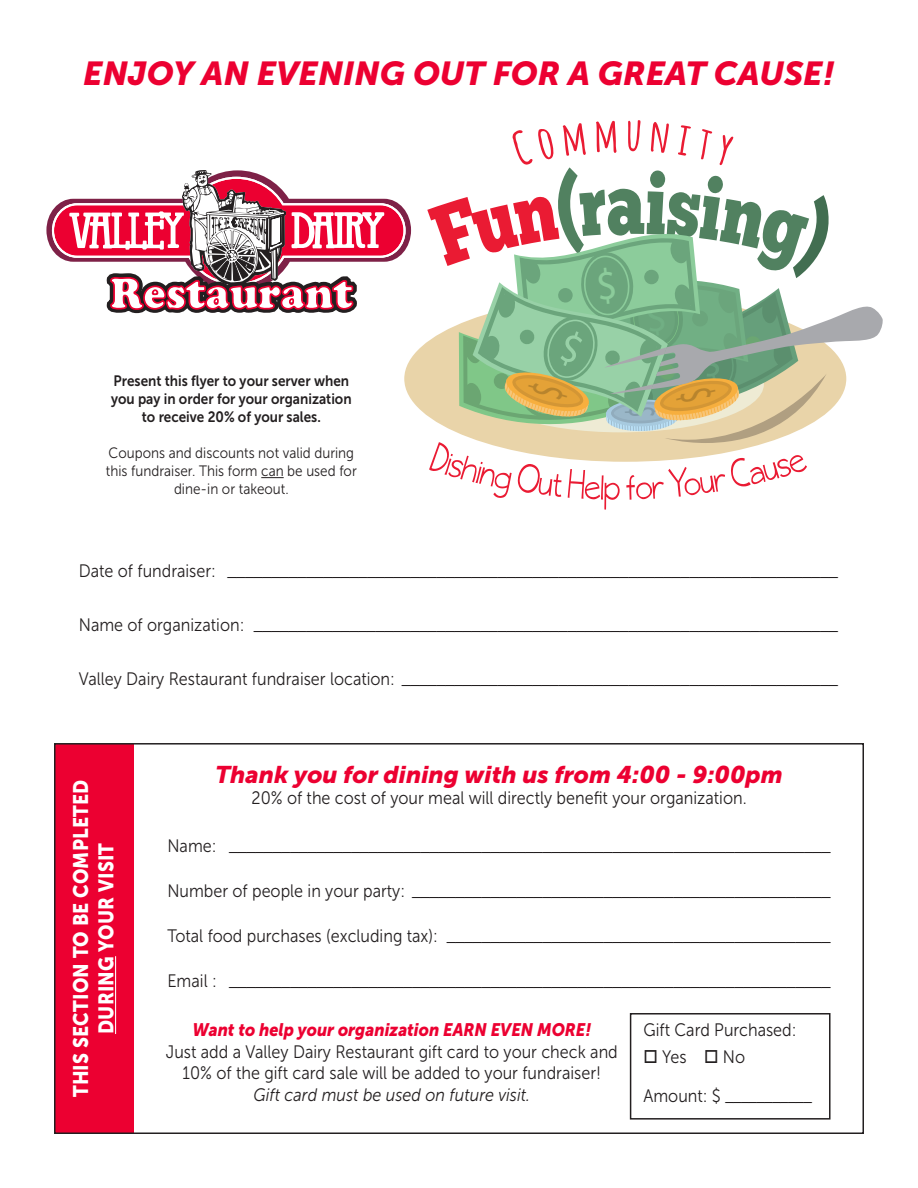
<style>
.page{position:relative;width:918px;height:1188px;background:#fff}
.page>*{position:absolute;margin:0;border:0;box-sizing:border-box;transform-origin:0 0}
.t1{font:italic 33px "Museo Sans 900";color:#ec0031}
.t2{font:italic 24px "Museo Sans 900";color:#ec0031}
.t3{font:21px "Museo Sans 900";letter-spacing:.01em;color:#fff;scale:.9 1}
.t4{font:18px/21.6px "Museo Sans 300";color:#231f20;text-align:center;scale:.9 1}
.t5{font:italic 18px "Museo Sans 900";color:#ec0031;scale:.9 1}
.t6{font:italic 18px "Museo Sans 300";color:#231f20;scale:.9 1}
.t7{font:15px/18px "Museo Sans 700";color:#231f20;text-align:center;scale:.9 1}
.t8{font:15px/18px "Museo Sans 300";color:#231f20;text-align:center;scale:.9 1}
</style>
<div class="page">
<div style="left:55px;top:744px;width:79px;height:389px;background:#ec0031"></div>
<div style="left:54px;top:743px;width:810px;height:391px;border:2px solid #231f20"></div>
<svg style="left:261px;top:477px;width:23px;height:1px"></svg>
<hr style="left:115px;top:956px;width:1px;height:78px;background:#fff">
<svg style="left:46px;top:213px;width:365px;height:35px"></svg>
<svg style="left:51px;top:170px;width:356px;height:144px"></svg>
<div style="left:630px;top:1013px;width:201px;height:107px;border:2px solid #231f20"></div>
<svg style="left:427px;top:120px;width:456px;height:390px"></svg>
<p class="t1" style="left:83px;top:55px;width:753px">ENJOY AN EVENING OUT FOR A GREAT CAUSE!</p>
<p class="t7" style="left:111px;top:372px;width:269px">Present this flyer to your server when you pay in order for your organization to receive 20% of your sales.</p>
<p class="t8" style="left:106px;top:444px;width:280px">Coupons and discounts not valid during this fundraiser. This form can be used for dine-in or takeout.</p>
<p class="t4" style="left:79px;top:560px;width:846px">Date of fundraiser: ______________________________________________________________________</p>
<p class="t4" style="left:79px;top:614px;width:846px">Name of organization: ___________________________________________________________________</p>
<p class="t4" style="left:79px;top:668px;width:846px">Valley Dairy Restaurant fundraiser location: __________________________________________________</p>
<p class="t3" style="left:69px;top:1097px;width:354px;rotate:-90deg">THIS SECTION TO BE COMPLETED</p>
<p class="t3" style="left:94px;top:1034px;width:214px;rotate:-90deg">DURING YOUR VISIT</p>
<p class="t2" style="left:215px;top:761px;width:569px">Thank you for dining with us from 4:00 - 9:00pm</p>
<p class="t4" style="left:252px;top:787px;width:552px">20% of the cost of your meal will directly benefit your organization.</p>
<p class="t4" style="left:167px;top:835px;width:739px">Name: _____________________________________________________________________</p>
<p class="t4" style="left:167px;top:880px;width:739px">Number of people in your party: ________________________________________________</p>
<p class="t4" style="left:167px;top:925px;width:739px">Total food purchases (excluding tax): ____________________________________________</p>
<p class="t4" style="left:167px;top:970px;width:739px">Email : _____________________________________________________________________</p>
<p class="t4" style="left:644px;top:1019px;width:172px">Gift Card Purchased:</p>
<p class="t4" style="left:644px;top:1046px;width:115px">□ Yes □ No</p>
<p class="t4" style="left:644px;top:1085px;width:189px">Amount: $ ___________</p>
<p class="t5" style="left:192px;top:1020px;width:445px">Want to help your organization EARN EVEN MORE!</p>
<p class="t4" style="left:166px;top:1041px;width:504px">Just add a Valley Dairy Restaurant gift card to your check and<br>10% of the gift card sale will be added to your fundraiser!</p>
<p class="t6" style="left:254px;top:1085px;width:309px">Gift card must be used on future visit.</p>
</div>
